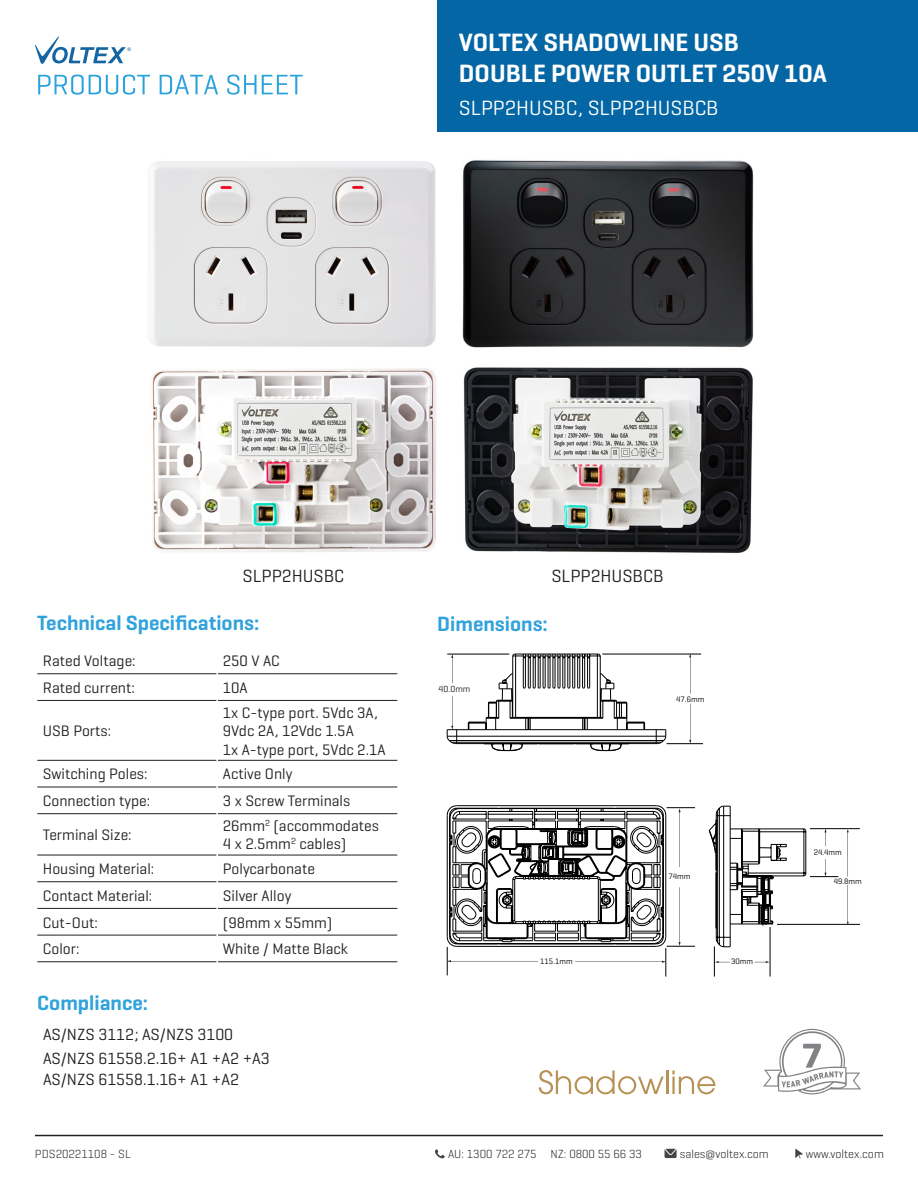
<style>
.page{position:relative;width:918px;height:1188px;background:#fff}
.page>*{position:absolute;margin:0;border:0;box-sizing:border-box;transform-origin:0 0}
.Product_Main_Title{font:600 25.5px "Geogrotesque";color:#fff}
.t1{font:600 21px "Geogrotesque";color:#31a2dc}
.product_subtext{font:21px "Geogrotesque";color:#fff}
.t2{font:18px "Geogrotesque";color:#231f20}
.Specs_Table_Text{font:16.5px/21px "Geogrotesque";color:#231f20}
.Specs_Table_Text-2{font:15.45px/18.6px "Geogrotesque";color:#231f20}
.t3{font:300 12px "Geogrotesque";color:#231f20}
.t4{font:9px "Geogrotesque";color:#241f21}
.t5{font:7.95px "Geogrotesque";color:#000}
.t6{font:4.8px "Arial";color:#1665a3}
</style>
<div class="page">
<img style="left:152px;top:368px;width:284px;height:184px">
<img style="left:237px;top:402px;width:116px;height:55px">
<img style="left:463px;top:367px;width:290px;height:186px">
<img style="left:150px;top:161px;width:286px;height:186px">
<img style="left:462px;top:160px;width:292px;height:188px">
<svg style="left:502px;top:654px;width:358px;height:323px"></svg>
<svg style="left:689px;top:654px;width:2px;height:40px"></svg>
<svg style="left:689px;top:704px;width:2px;height:40px"></svg>
<svg style="left:824px;top:829px;width:3px;height:17px"></svg>
<svg style="left:824px;top:859px;width:3px;height:17px"></svg>
<svg style="left:715px;top:961px;width:15px;height:2px"></svg>
<svg style="left:755px;top:961px;width:15px;height:2px"></svg>
<svg style="left:447px;top:805px;width:248px;height:172px"></svg>
<svg style="left:447px;top:654px;width:219px;height:97px"></svg>
<div style="left:444px;top:683px;width:21px;height:13px;background:#fff"></div>
<hr style="left:777px;top:924px;width:83px;height:1px;background:#000">
<svg style="left:847px;top:829px;width:2px;height:47px"></svg>
<svg style="left:847px;top:885px;width:2px;height:39px"></svg>
<div style="left:437px;top:0;width:481px;height:131px;background:#0466a4"></div>
<hr style="left:35px;top:1135px;width:848px;height:1px;background:#231f20">
<svg style="left:35px;top:36px;width:91px;height:28px"></svg>
<svg style="left:38px;top:75px;width:112px;height:20px"></svg>
<svg style="left:160px;top:75px;width:58px;height:19px"></svg>
<svg style="left:227px;top:75px;width:76px;height:20px"></svg>
<hr style="left:37px;top:673px;width:180px;height:1px;background:#231f20">
<hr style="left:218px;top:673px;width:179px;height:1px;background:#231f20">
<hr style="left:37px;top:700px;width:180px;height:1px;background:#231f20">
<hr style="left:218px;top:700px;width:179px;height:1px;background:#231f20">
<hr style="left:37px;top:760px;width:180px;height:1px;background:#231f20">
<hr style="left:218px;top:760px;width:179px;height:1px;background:#231f20">
<hr style="left:37px;top:787px;width:180px;height:1px;background:#231f20">
<hr style="left:218px;top:787px;width:179px;height:1px;background:#231f20">
<hr style="left:37px;top:813px;width:180px;height:1px;background:#231f20">
<hr style="left:218px;top:813px;width:179px;height:1px;background:#231f20">
<hr style="left:37px;top:855px;width:180px;height:1px;background:#231f20">
<hr style="left:218px;top:855px;width:179px;height:1px;background:#231f20">
<hr style="left:37px;top:881px;width:180px;height:1px;background:#231f20">
<hr style="left:218px;top:881px;width:179px;height:1px;background:#231f20">
<hr style="left:37px;top:908px;width:180px;height:1px;background:#231f20">
<hr style="left:218px;top:908px;width:179px;height:1px;background:#231f20">
<hr style="left:37px;top:935px;width:180px;height:1px;background:#231f20">
<hr style="left:218px;top:935px;width:179px;height:1px;background:#231f20">
<hr style="left:37px;top:962px;width:180px;height:1px;background:#231f20">
<hr style="left:218px;top:962px;width:179px;height:1px;background:#231f20">
<svg style="left:539px;top:1070px;width:125px;height:24px"></svg>
<hr style="left:666px;top:1070px;width:2px;height:24px;background:#b79256">
<svg style="left:672px;top:1070px;width:43px;height:24px"></svg>
<svg style="left:763px;top:1029px;width:98px;height:65px"></svg>
<svg style="left:795px;top:1149px;width:8px;height:9px"></svg>
<svg style="left:435px;top:1149px;width:10px;height:9px"></svg>
<svg style="left:665px;top:1149px;width:12px;height:9px"></svg>
<p class="t6" style="left:127px;top:46px;width:5px">®</p>
<p class="Product_Main_Title" style="left:459px;top:27px;width:282px">VOLTEX SHADOWLINE USB</p>
<p class="Product_Main_Title" style="left:459px;top:57px;width:370px">DOUBLE POWER OUTLET 250V 10A</p>
<p class="product_subtext" style="left:459px;top:96px;width:261px">SLPP2HUSBC, SLPP2HUSBCB</p>
<p class="t2" style="left:243px;top:566px;width:103px">SLPP2HUSBC</p>
<p class="t2" style="left:551px;top:566px;width:114px">SLPP2HUSBCB</p>
<p class="t1" style="left:37px;top:610px;width:224px">Technical Specifications:</p>
<p class="Specs_Table_Text-2" style="left:43px;top:652px;width:94px">Rated Voltage:</p>
<p class="Specs_Table_Text-2" style="left:223px;top:652px;width:58px">250 V AC</p>
<p class="Specs_Table_Text-2" style="left:43px;top:678px;width:94px">Rated current:</p>
<p class="Specs_Table_Text-2" style="left:223px;top:678px;width:26px">10A</p>
<p class="Specs_Table_Text-2" style="left:43px;top:722px;width:70px">USB Ports:</p>
<p class="Specs_Table_Text-2" style="left:223px;top:703px;width:157px">1x C-type port. 5Vdc 3A,<br>9Vdc 2A, 12Vdc 1.5A</p>
<p class="Specs_Table_Text-2" style="left:223px;top:740px;width:164px">1x A-type port, 5Vdc 2.1A</p>
<p class="Specs_Table_Text-2" style="left:43px;top:765px;width:106px">Switching Poles:</p>
<p class="Specs_Table_Text-2" style="left:223px;top:765px;width:71px">Active Only</p>
<p class="Specs_Table_Text-2" style="left:43px;top:792px;width:109px">Connection type:</p>
<p class="Specs_Table_Text-2" style="left:223px;top:792px;width:129px">3 x Screw Terminals</p>
<p class="Specs_Table_Text-2" style="left:43px;top:826px;width:90px">Terminal Size:</p>
<p class="Specs_Table_Text-2" style="left:223px;top:816px;width:157px">26mm<sup>2</sup> (accommodates<br>4 x 2.5mm<sup>2</sup> cables)</p>
<p class="Specs_Table_Text-2" style="left:43px;top:860px;width:113px">Housing Material:</p>
<p class="Specs_Table_Text-2" style="left:223px;top:860px;width:94px">Polycarbonate</p>
<p class="Specs_Table_Text-2" style="left:43px;top:886px;width:111px">Contact Material:</p>
<p class="Specs_Table_Text-2" style="left:223px;top:886px;width:70px">Silver Alloy</p>
<p class="Specs_Table_Text-2" style="left:43px;top:913px;width:56px">Cut-Out:</p>
<p class="Specs_Table_Text-2" style="left:223px;top:913px;width:111px">(98mm x 55mm)</p>
<p class="Specs_Table_Text-2" style="left:43px;top:940px;width:38px">Color:</p>
<p class="Specs_Table_Text-2" style="left:223px;top:940px;width:127px">White / Matte Black</p>
<p class="t1" style="left:37px;top:990px;width:112px">Compliance:</p>
<p class="Specs_Table_Text" style="left:43px;top:1024px;width:191px">AS/NZS 3112; AS/NZS 3100</p>
<p class="Specs_Table_Text" style="left:43px;top:1048px;width:228px">AS/NZS 61558.2.16+ A1 +A2 +A3<br>AS/NZS 61558.1.16+ A1 +A2</p>
<p class="t3" style="left:35px;top:1146px;width:97px">PDS20221108 - SL</p>
<p class="t1" style="left:437px;top:610px;width:112px">Dimensions:</p>
<p class="t4" style="left:439px;top:684px;width:33px">40.0mm</p>
<p class="t5" style="left:540px;top:957px;width:34px">115.1mm</p>
<p class="t5" style="left:676px;top:695px;width:30px">47.6mm</p>
<p class="t5" style="left:669px;top:872px;width:23px">74mm</p>
<p class="t5" style="left:731px;top:957px;width:23px">30mm</p>
<p class="t5" style="left:814px;top:848px;width:30px">24.4mm</p>
<p class="t5" style="left:834px;top:877px;width:30px">49.8mm</p>
<p class="t3" style="left:448px;top:1146px;width:195px">AU: 1300 722 275 NZ: 0800 55 66 33</p>
<p class="t3" style="left:680px;top:1146px;width:90px">sales@voltex.com</p>
<p class="t3" style="left:806px;top:1146px;width:80px">www.voltex.com</p>
</div>
